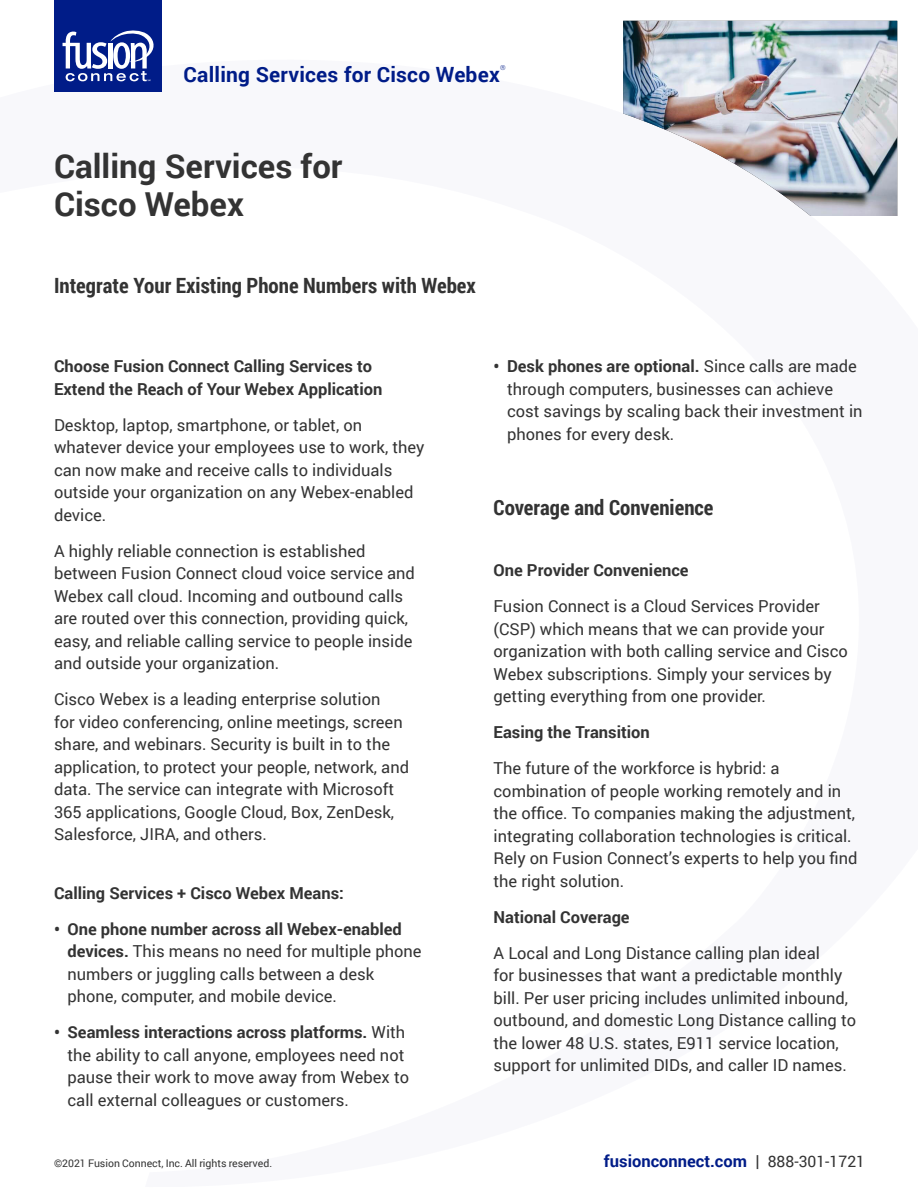
<style>
.page{position:relative;width:918px;height:1188px;background:#fff}
.page>*{position:absolute;margin:0;border:0;box-sizing:border-box;transform-origin:0 0}
.Page_Title{font:700 33px/37.5px "Roboto";color:#333}
.Section_Header{font:700 21px "Roboto Condensed";color:#333}
.t1{font:700 21px "Roboto";letter-spacing:.01em;color:#001c88}
.Body_Copy{font:16.5px/22.5px "Roboto";color:#333}
.Intro_Copy{font:700 16.5px/22.5px "Roboto";color:#333}
.Body_Copy-2{font:700 16.5px "Roboto";color:#333}
.t2{font:700 16.5px "Roboto";color:#001c88}
.t3{font:10.5px "Roboto";color:#333}
.t4{font:300 7.05px "Roboto";color:#001c88}
.s1{font-weight:700}
.s2{color:#333}
.s3{font-weight:400;font-size:15.75px;color:#333}
</style>
<div class="page">
<div style="left:54px;top:0;width:108px;height:92px;background:#001c88"></div>
<svg style="left:62px;top:30px;width:92px;height:51px"></svg>
<img style="left:623px;top:21px;width:274px;height:195px">
<p class="t1" style="left:184px;top:59px;width:318px">Calling Services for Cisco Webex</p>
<p class="t4" style="left:500px;top:63px;width:7px">®</p>
<p class="Page_Title" style="left:54px;top:147px;width:290px">Calling Services for<br>Cisco Webex</p>
<p class="Section_Header" style="left:54px;top:271px;width:423px">Integrate Your Existing Phone Numbers with Webex</p>
<p class="Intro_Copy" style="left:54px;top:355px;width:330px">Choose Fusion Connect Calling Services to<br>Extend the Reach of Your Webex Application</p>
<p class="Body_Copy" style="left:54px;top:413px;width:372px">Desktop, laptop, smartphone, or tablet, on whatever device your employees use to work, they can now make and receive calls to individuals outside your organization on any Webex-enabled device.</p>
<p class="Body_Copy" style="left:54px;top:539px;width:363px">A highly reliable connection is established between Fusion Connect cloud voice service and Webex call cloud. Incoming and outbound calls are routed over this connection, providing quick, easy, and reliable calling service to people inside and outside your organization.</p>
<p class="Body_Copy" style="left:54px;top:688px;width:357px">Cisco Webex is a leading enterprise solution<br>for video conferencing, online meetings, screen share, and webinars. Security is built in to the application, to protect your people, network, and data. The service can integrate with Microsoft 365 applications, Google Cloud, Box, ZenDesk, Salesforce, JIRA, and others.</p>
<p class="Body_Copy-2" style="left:54px;top:881px;width:291px">Calling Services + Cisco Webex Means:</p>
<p class="Body_Copy" style="left:68px;top:917px;width:356px;text-indent:-14px"><span class="s1">• One phone number across all Webex-enabled devices.</span> This means no need for multiple phone numbers or juggling calls between a desk phone, computer, and mobile device.</p>
<p class="Body_Copy" style="left:68px;top:1021px;width:343px;text-indent:-14px"><span class="s1">• Seamless interactions across platforms.</span> With the ability to call anyone, employees need not pause their work to move away from Webex to call external colleagues or customers.</p>
<p class="Body_Copy" style="left:507px;top:355px;width:357px;text-indent:-14px"><span class="s1">• Desk phones are optional.</span> Since calls are made through computers, businesses can achieve cost savings by scaling back their investment in phones for every desk.</p>
<p class="Section_Header" style="left:494px;top:493px;width:221px">Coverage and Convenience</p>
<p class="Intro_Copy" style="left:494px;top:559px;width:197px">One Provider Convenience</p>
<p class="Body_Copy" style="left:494px;top:595px;width:356px">Fusion Connect is a Cloud Services Provider (CSP) which means that we can provide your organization with both calling service and Cisco Webex subscriptions. Simply your services by getting everything from one provider.</p>
<p class="Intro_Copy" style="left:494px;top:721px;width:158px">Easing the Transition</p>
<p class="Body_Copy" style="left:494px;top:757px;width:365px">The future of the workforce is hybrid: a combination of people working remotely and in the office. To companies making the adjustment, integrating collaboration technologies is critical.<br>Rely on Fusion Connect’s experts to help you find the right solution.</p>
<p class="Intro_Copy" style="left:494px;top:905px;width:138px">National Coverage</p>
<p class="Body_Copy" style="left:494px;top:941px;width:364px">A Local and Long Distance calling plan ideal<br>for businesses that want a predictable monthly bill. Per user pricing includes unlimited inbound, outbound, and domestic Long Distance calling to the lower 48 U.S. states, E911 service location, support for unlimited DIDs, and caller ID names.</p>
<p class="t3" style="left:54px;top:1156px;width:220px">©2021 Fusion Connect, Inc. All rights reserved.</p>
<p class="t2" style="left:604px;top:1150px;width:263px">fusionconnect.com <span class="s2">|</span> <span class="s3">888-301-1721</span></p>
</div>
